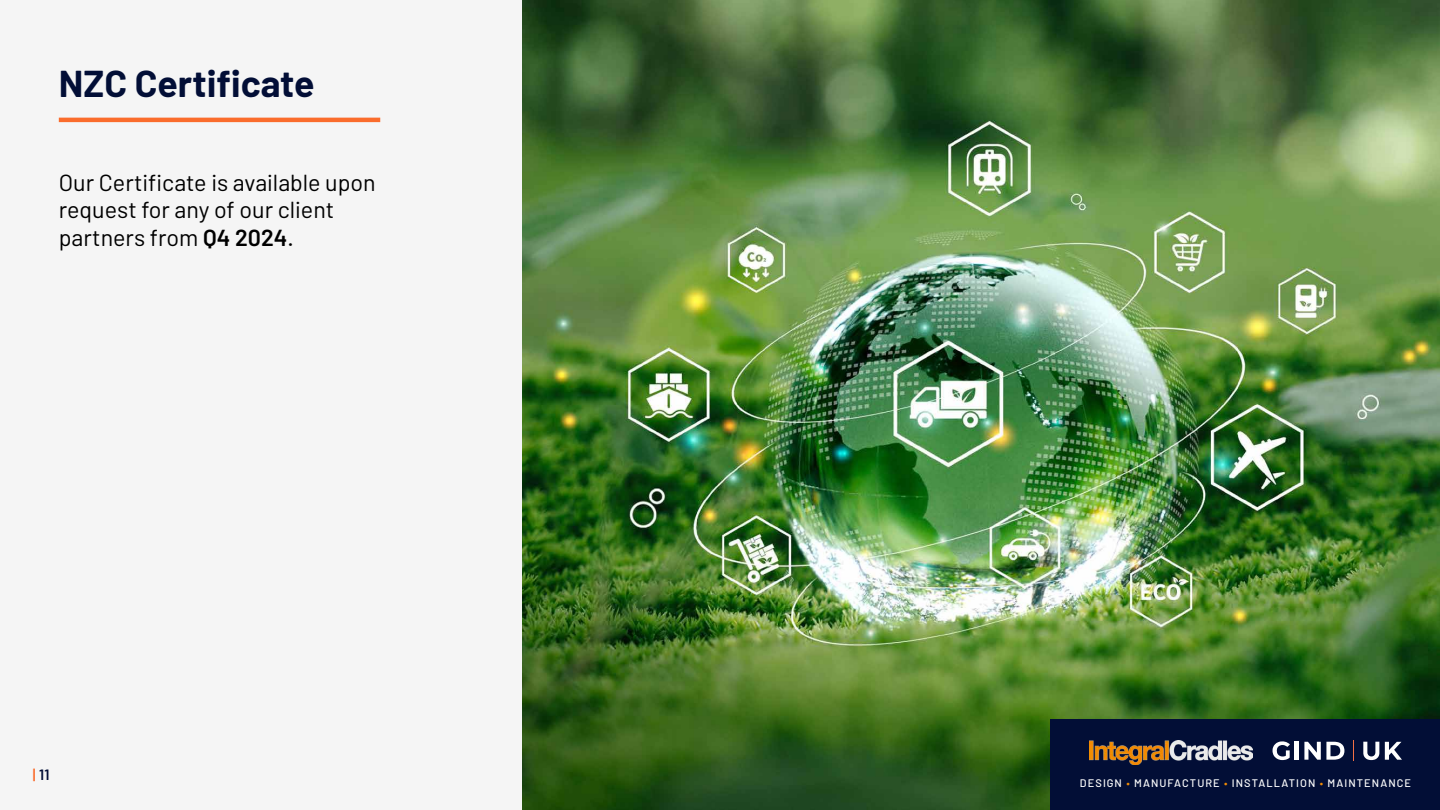
<style>
.page{position:relative;width:1440px;height:810px;background:#f5f5f5}
.page>*{position:absolute;margin:0;border:0;box-sizing:border-box;transform-origin:0 0}
.t1{font:700 37.5px "Barlow";color:#020e36}
.t2{font:23.25px/27.9px "Barlow";color:#000}
.t3{font:600 15px "Barlow";color:#020e36}
.t4{font:500 10.95px "Barlow";letter-spacing:.1em;color:#fff}
.s1{font-weight:600}
.s2{color:#fa6c2c}
.s3{color:#f08b05}
</style>
<div class="page">
<hr style="left:59px;top:118px;width:321px;height:4px;background:#fa6c2c">
<img style="left:522px;top:0;width:918px;height:810px">
<div style="left:1051px;top:719px;width:389px;height:91px;background:#020e36"></div>
<svg style="left:1273px;top:741px;width:17px;height:19px"></svg>
<hr style="left:1295px;top:742px;width:4px;height:18px;background:#fff">
<svg style="left:1304px;top:742px;width:40px;height:18px"></svg>
<svg style="left:1363px;top:742px;width:16px;height:18px"></svg>
<svg style="left:1385px;top:742px;width:17px;height:18px"></svg>
<h1 class="t1" style="left:59px;top:61px;width:258px">NZC Certificate</h1>
<p class="t2" style="left:59px;top:168px;width:318px">Our Certificate is available upon request for any of our client partners from <span class="s1">Q4 2024</span>.</p>
<p class="t3" style="left:33px;top:765px;width:19px"><span class="s2">|</span>11</p>
<p class="t4" style="left:1080px;top:776px;width:333px">DESIGN <span class="s3">•</span> MANUFACTURE <span class="s3">•</span> INSTALLATION <span class="s3">•</span> MAINTENANCE</p>
</div>
